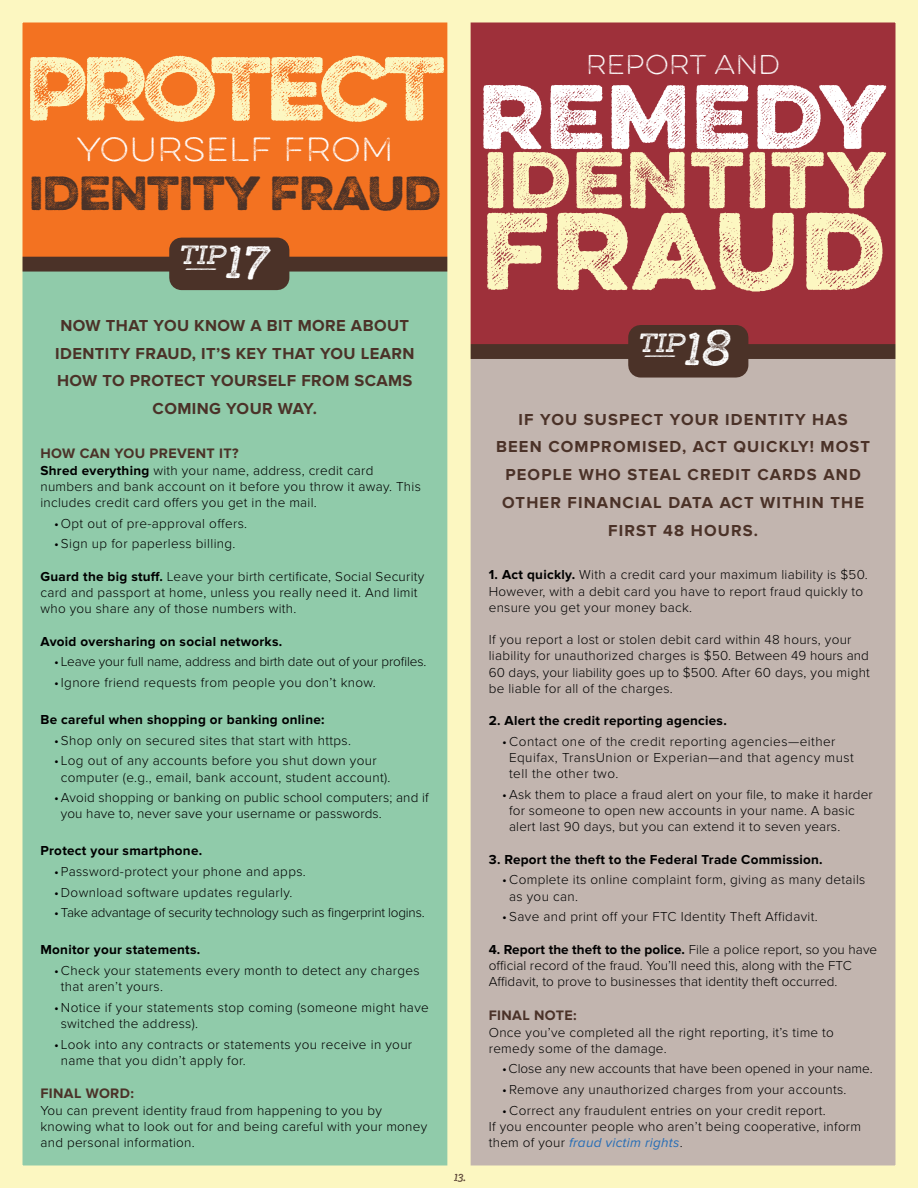
<style>
.page{position:relative;width:918px;height:1188px;background:#fff}
.page>*{position:absolute;margin:0;border:0;box-sizing:border-box;transform-origin:0 0}
.t1{font:98.1px "Eveleth Slant";letter-spacing:.01em;color:#fcf7c1;scale:1.05 1}
.t2{font:81.3px "Eveleth Slant";letter-spacing:.02em;color:#fff;scale:1.05 1}
.t3{font:300 80.85px "Eveleth Slant";letter-spacing:-.055em;color:#fcf7c1;scale:1.05 1}
.t4{font:71.7px "Eveleth Slant";letter-spacing:.02em;color:#fcf7c1;scale:1.05 1}
.t5{font:300 42.9px "Eveleth Slant";letter-spacing:-.01em;color:#4b3228;scale:1.05 1}
.t6{font:700 40.5px "Gist X Reg";color:#fff;scale:1.05 1}
.t7{font:100 30.15px "Eveleth";letter-spacing:.02em;color:#fff;scale:1.05 1}
.t8{font:100 24.45px "Eveleth";letter-spacing:.02em;color:#fff;scale:1.05 1}
.t9{font:700 23.55px "Gist X Reg";letter-spacing:-.005em;color:#fff;scale:1.05 1}
.t10{font:700 16.5px/27.9px "Proxima Nova";letter-spacing:.065em;color:#4b3228;text-align:center}
.t11{font:700 16.5px/27.9px "Proxima Nova";letter-spacing:.025em;color:#4b3228;text-align:center}
.t12{font:700 14.25px "Proxima Nova";letter-spacing:.025em;color:#4b3228}
.t13{font:300 13.5px/16.2px "Proxima Nova";letter-spacing:.02em;color:#000}
.t14{font:700 13.5px "Proxima Nova";letter-spacing:.02em;color:#000}
.t15{font:300 13.5px "Proxima Nova";letter-spacing:-.015em;color:#000}
.t16{font:300 13.5px "Proxima Nova";letter-spacing:-.01em;color:#000}
.t17{font:300 13.5px "Proxima Nova";color:#000}
.t18{font:700 11.85px "Gist X Reg";color:#fff;scale:4 1}
.t19{font:700 9px "Gist X Reg";color:#4b3228;scale:1.05 1}
.s1{font-weight:700}
.s2{font-weight:400;font-style:italic;color:#266db6}
</style>
<div class="page">
<div style="left:0;top:261px;width:459px;height:927px;background:#90cbaa"></div>
<div style="left:459px;top:346px;width:459px;height:842px;background:#c2b5af"></div>
<div style="left:0;top:15px;width:459px;height:252px;background:#f37221"></div>
<div style="left:459px;top:12px;width:442px;height:337px;background:#9e303a"></div>
<div style="left:459px;top:344px;width:459px;height:15px;background:#4b3228"></div>
<div style="left:628px;top:325px;width:120px;height:53px;background:#4b3228"></div>
<div style="left:0;top:257px;width:459px;height:15px;background:#4b3228"></div>
<div style="left:169px;top:238px;width:120px;height:52px;background:#4b3228"></div>
<div style="left:0;top:0;width:471px;height:1188px;border:22px solid #fcf7c1"></div>
<div style="left:447px;top:0;width:471px;height:1188px;border:22px solid #fcf7c1"></div>
<h3 class="t3" style="left:25px;top:27px;width:401px">PROTECT</h3>
<h3 class="t7" style="left:76px;top:129px;width:303px">YOURSELF FROM</h3>
<h3 class="t5" style="left:29px;top:160px;width:394px">IDENTITY FRAUD</h3>
<h3 class="t6" style="left:226px;top:234px;width:42px">17</h3>
<h3 class="t9" style="left:180px;top:238px;width:46px">TIP</h3>
<p class="t18" style="left:183px;top:260px;width:10px">—</p>
<p class="t11" style="left:55px;top:312px;width:361px">NOW THAT YOU KNOW A BIT MORE ABOUT<br>IDENTITY FRAUD, IT’S KEY THAT YOU LEARN<br>HOW TO PROTECT YOURSELF FROM SCAMS<br>COMING YOUR WAY.</p>
<p class="t12" style="left:40px;top:446px;width:200px">HOW CAN YOU PREVENT IT?</p>
<p class="t13" style="left:40px;top:462px;width:382px"><span class="s1">Shred everything</span> with your name, address, credit card numbers and bank account on it before you throw it away. This includes credit card offers you get in the mail.</p>
<p class="t13" style="left:54px;top:516px;width:195px">• Opt out of pre-approval offers.</p>
<p class="t13" style="left:54px;top:536px;width:183px">• Sign up for paperless billing.</p>
<p class="t13" style="left:40px;top:569px;width:385px"><span class="s1">Guard the big stuff.</span> Leave your birth certificate, Social Security card and passport at home, unless you really need it. And limit who you share any of those numbers with.</p>
<p class="t14" style="left:40px;top:633px;width:243px">Avoid oversharing on social networks.</p>
<p class="t16" style="left:54px;top:654px;width:374px">• Leave your full name, address and birth date out of your profiles.</p>
<p class="t13" style="left:54px;top:675px;width:323px">• Ignore friend requests from people you don’t know.</p>
<p class="t14" style="left:40px;top:712px;width:286px">Be careful when shopping or banking online:</p>
<p class="t13" style="left:54px;top:732px;width:299px">• Shop only on secured sites that start with https.</p>
<p class="t13" style="left:61px;top:753px;width:331px;text-indent:-7px">• Log out of any accounts before you shut down your computer (e.g., email, bank account, student account).</p>
<p class="t13" style="left:61px;top:790px;width:370px;text-indent:-7px">• Avoid shopping or banking on public school computers; and if you have to, never save your username or passwords.</p>
<p class="t14" style="left:40px;top:843px;width:163px">Protect your smartphone.</p>
<p class="t13" style="left:54px;top:864px;width:253px">• Password-protect your phone and apps.</p>
<p class="t13" style="left:54px;top:885px;width:240px">• Download software updates regularly.</p>
<p class="t15" style="left:54px;top:905px;width:372px">• Take advantage of security technology such as fingerprint logins.</p>
<p class="t14" style="left:40px;top:942px;width:161px">Monitor your statements.</p>
<p class="t13" style="left:61px;top:963px;width:360px;text-indent:-7px">• Check your statements every month to detect any charges that aren’t yours.</p>
<p class="t13" style="left:61px;top:1000px;width:370px;text-indent:-7px">• Notice if your statements stop coming (someone might have switched the address).</p>
<p class="t13" style="left:61px;top:1037px;width:353px;text-indent:-7px">• Look into any contracts or statements you receive in your name that you didn’t apply for.</p>
<p class="t12" style="left:40px;top:1085px;width:95px">FINAL WORD:</p>
<p class="t13" style="left:40px;top:1102px;width:388px">You can prevent identity fraud from happening to you by knowing what to look out for and being careful with your money and personal information.</p>
<p class="t19" style="left:454px;top:1171px;width:13px">13.</p>
<h3 class="t8" style="left:586px;top:48px;width:186px">REPORT AND</h3>
<h2 class="t2" style="left:479px;top:55px;width:391px">REMEDY</h2>
<h3 class="t4" style="left:483px;top:125px;width:386px">IDENTITY</h3>
<h1 class="t1" style="left:481px;top:176px;width:386px">FRAUD</h1>
<h3 class="t6" style="left:685px;top:321px;width:45px">18</h3>
<h3 class="t9" style="left:639px;top:326px;width:46px">TIP</h3>
<p class="t18" style="left:642px;top:347px;width:10px">—</p>
<p class="t10" style="left:496px;top:406px;width:376px">IF YOU SUSPECT YOUR IDENTITY HAS<br>BEEN COMPROMISED, ACT QUICKLY! MOST<br>PEOPLE WHO STEAL CREDIT CARDS AND<br>OTHER FINANCIAL DATA ACT WITHIN THE<br>FIRST 48 HOURS.</p>
<p class="t13" style="left:489px;top:567px;width:380px"><span class="s1">1. Act quickly.</span> With a credit card your maximum liability is $50.<br>However, with a debit card you have to report fraud quickly to ensure you get your money back.</p>
<p class="t13" style="left:489px;top:632px;width:383px">If you report a lost or stolen debit card within 48 hours, your liability for unauthorized charges is $50. Between 49 hours and 60 days, your liability goes up to $500. After 60 days, you might be liable for all of the charges.</p>
<p class="t14" style="left:489px;top:713px;width:239px">2. Alert the credit reporting agencies.</p>
<p class="t13" style="left:509px;top:734px;width:346px;text-indent:-7px">• Contact one of the credit reporting agencies—either<br>Equifax, TransUnion or Experian—and that agency must tell the other two.</p>
<p class="t13" style="left:509px;top:787px;width:365px;text-indent:-7px">• Ask them to place a fraud alert on your file, to make it harder for someone to open new accounts in your name. A basic alert last 90 days, but you can extend it to seven years.</p>
<p class="t14" style="left:489px;top:851px;width:335px">3. Report the theft to the Federal Trade Commission.</p>
<p class="t13" style="left:509px;top:872px;width:358px;text-indent:-7px">• Complete its online complaint form, giving as many details as you can.</p>
<p class="t13" style="left:502px;top:909px;width:317px">• Save and print off your FTC Identity Theft Affidavit.</p>
<p class="t13" style="left:489px;top:942px;width:390px"><span class="s1">4. Report the theft to the police.</span> File a police report, so you have official record of the fraud. You’ll need this, along with the FTC<br>Affidavit, to prove to businesses that identity theft occurred.</p>
<p class="t12" style="left:489px;top:1007px;width:89px">FINAL NOTE:</p>
<p class="t13" style="left:489px;top:1024px;width:347px">Once you’ve completed all the right reporting, it’s time to remedy some of the damage.</p>
<p class="t17" style="left:502px;top:1061px;width:372px">• Close any new accounts that have been opened in your name.</p>
<p class="t13" style="left:502px;top:1082px;width:346px">• Remove any unauthorized charges from your accounts.</p>
<p class="t13" style="left:489px;top:1103px;width:374px;text-indent:14px">• Correct any fraudulent entries on your credit report.<br>If you encounter people who aren’t being cooperative, inform them of your <span class="s2">fraud victim rights</span>.</p>
</div>
